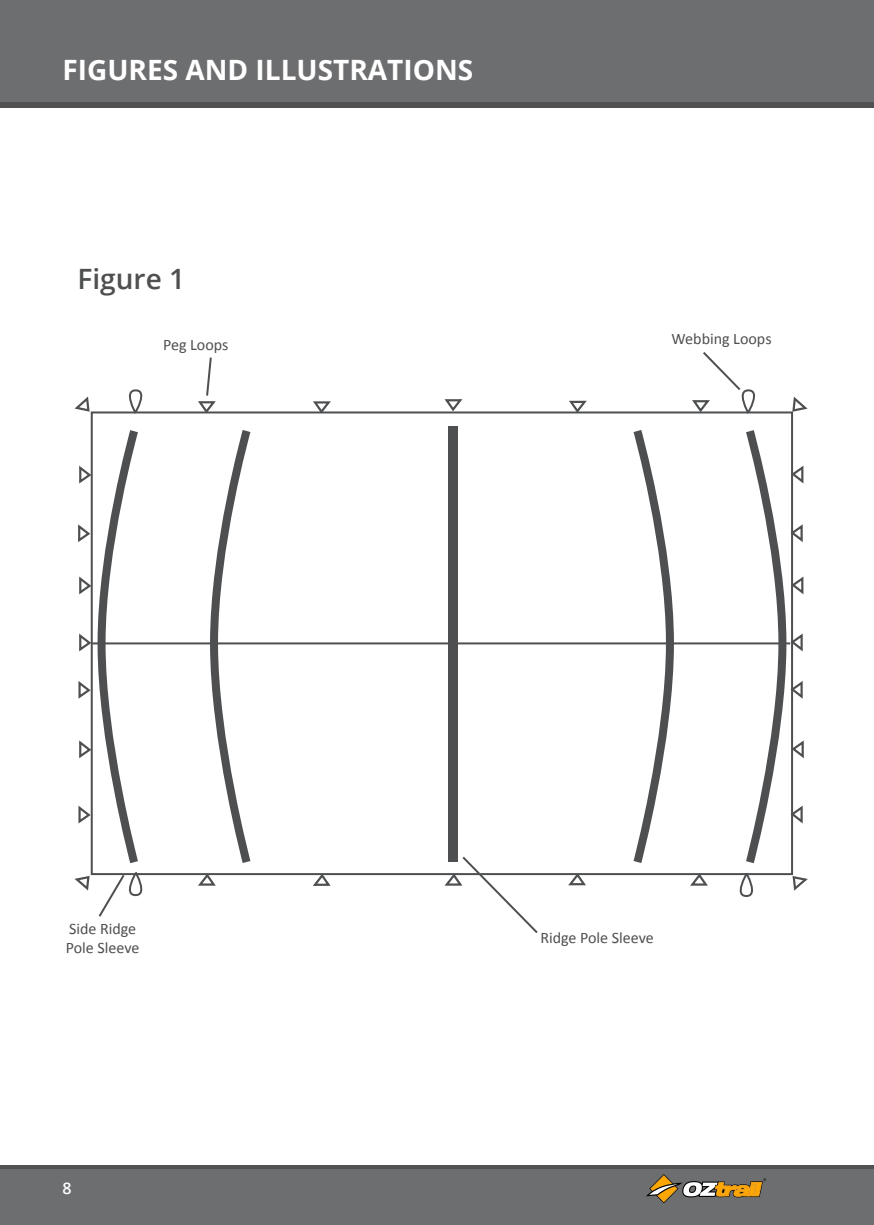
<style>
.page{position:relative;width:874px;height:1225px;background:#fff}
.page>*{position:absolute;margin:0;border:0;box-sizing:border-box;transform-origin:0 0}
.t1{font:700 28px "Open Sans";color:#fff}
.t2{font:600 28px "Open Sans";color:#4e4f50}
.t3{font:16px/19.2px "Calibri";color:#4e4f51}
.t4{font:600 16px "Open Sans";color:#fff}
</style>
<div class="page">
<div style="left:0;top:1165px;width:873px;height:60px;background:#6d6e70"></div>
<hr style="left:0;top:1165px;width:873px;height:4px;background:#515153">
<div style="left:0;top:0;width:873px;height:108px;background:#6d6e70"></div>
<div style="left:0;top:102px;width:873px;height:6px;background:#515153"></div>
<svg style="left:646px;top:1174px;width:119px;height:29px"></svg>
<svg style="left:74px;top:396px;width:17px;height:17px"></svg>
<svg style="left:792px;top:397px;width:16px;height:16px"></svg>
<div style="left:448px;top:426px;width:10px;height:435px;background:#4e4f51"></div>
<svg style="left:688px;top:873px;width:21px;height:13px"></svg>
<svg style="left:442px;top:399px;width:21px;height:14px"></svg>
<svg style="left:443px;top:856px;width:96px;height:77px"></svg>
<svg style="left:123px;top:389px;width:27px;height:25px"></svg>
<svg style="left:689px;top:352px;width:73px;height:62px"></svg>
<hr style="left:92px;top:642px;width:697px;height:2px;background:#4e4f51">
<svg style="left:196px;top:357px;width:20px;height:57px"></svg>
<svg style="left:312px;top:873px;width:20px;height:13px"></svg>
<svg style="left:567px;top:873px;width:21px;height:13px"></svg>
<svg style="left:566px;top:400px;width:21px;height:14px"></svg>
<svg style="left:311px;top:401px;width:20px;height:13px"></svg>
<svg style="left:731px;top:423px;width:77px;height:474px"></svg>
<svg style="left:629px;top:430px;width:48px;height:433px"></svg>
<svg style="left:74px;top:423px;width:74px;height:494px"></svg>
<svg style="left:197px;top:430px;width:57px;height:456px"></svg>
<h1 class="t1" style="left:62px;top:50px;width:412px">FIGURES AND ILLUSTRATIONS</h1>
<h1 class="t2" style="left:77px;top:259px;width:109px">Figure 1</h1>
<p class="t3" style="left:163px;top:335px;width:67px">Peg Loops</p>
<p class="t3" style="left:671px;top:329px;width:101px">Webbing Loops</p>
<p class="t3" style="left:66px;top:919px;width:75px">Side Ridge<br>Pole Sleeve</p>
<p class="t3" style="left:540px;top:928px;width:115px">Ridge Pole Sleeve</p>
<p class="t4" style="left:62px;top:1177px;width:11px">8</p>
</div>
